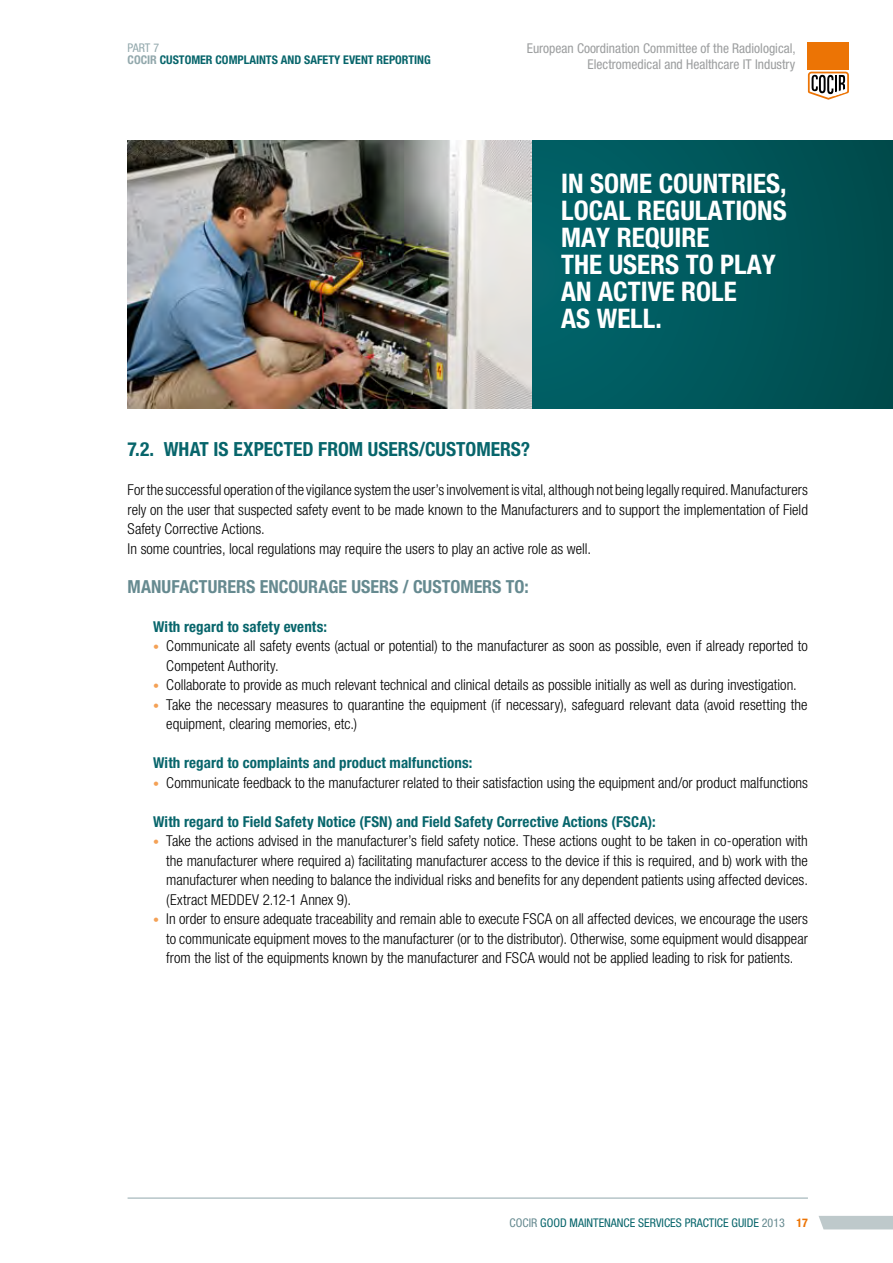
<style>
.page{position:relative;width:893px;height:1263px;background:#fff}
.page>*{position:absolute;margin:0;border:0;box-sizing:border-box;transform-origin:0 0}
.t1{font:700 condensed 27px/27px "Helvetica Neue LT Std";color:#fff}
.t2{font:700 condensed 19.5px "Helvetica Neue LT Std";color:#07656b}
.t3{font:700 condensed 18px "Helvetica Neue LT Std";color:#668a90}
.t4{font:300 condensed 15px/19.5px "Helvetica Neue LT Std";color:#000}
.t5{font:700 condensed 15px "Helvetica Neue LT Std";letter-spacing:.005em;color:#07656b}
.t6{font:condensed 13.5px/16.2px "Helvetica Neue";color:#9c9e9f;text-align:right}
.t7{font:condensed 12px "Helvetica Neue";color:#07656b}
.t8{font:700 condensed 12px "Helvetica Neue";color:#07656b}
.t9{font:condensed 12px "Helvetica Neue";color:#92a8ac}
.s1{color:#92a8ac}
.s2{font-size:12px;color:#f4a156}
.s3{color:#668a90}
.s4{font-weight:700;color:#ec7405}
</style>
<div class="page">
<svg style="left:808px;top:72px;width:41px;height:28px"></svg>
<div style="left:808px;top:43px;width:41px;height:27px;background:#ec7405"></div>
<svg style="left:819px;top:1216px;width:74px;height:13px"></svg>
<hr style="left:128px;top:1198px;width:680px;height:1px;background:#92a8ac">
<svg style="left:531px;top:140px;width:362px;height:268px;background:#01585c"></svg>
<img style="left:128px;top:140px;width:403px;height:268px">
<p class="t9" style="left:128px;top:41px;width:33px">PART 7</p>
<p class="t8" style="left:128px;top:52px;width:305px"><span class="s1">COCIR</span> CUSTOMER COMPLAINTS AND SAFETY EVENT REPORTING</p>
<p class="t6" style="left:527px;top:40px;width:271px">European Coordination Committee of the Radiological,<br>Electromedical and Healthcare IT Industry</p>
<p class="t1" style="left:561px;top:169px;width:227px">IN SOME COUNTRIES,<br>LOCAL REGULATIONS<br>MAY REQUIRE<br>THE USERS TO PLAY<br>AN ACTIVE ROLE<br>AS WELL.</p>
<p class="t2" style="left:128px;top:437px;width:404px">7.2. WHAT IS EXPECTED FROM USERS/CUSTOMERS?</p>
<p class="t4" style="left:128px;top:480px;width:682px;text-align:justify">For the successful operation of the vigilance system the user’s involvement is vital, although not being legally required. Manufacturers rely on the user that suspected safety event to be made known to the Manufacturers and to support the implementation of Field Safety Corrective Actions.</p>
<p class="t4" style="left:128px;top:538px;width:462px">In some countries, local regulations may require the users to play an active role as well.</p>
<p class="t3" style="left:128px;top:575px;width:403px">MANUFACTURERS ENCOURAGE USERS / CUSTOMERS TO:</p>
<p class="t5" style="left:153px;top:617px;width:175px">With regard to safety events:</p>
<p class="t4" style="left:166px;top:636px;width:643px;text-indent:-13px"><span class="s2">•</span> Communicate all safety events (actual or potential) to the manufacturer as soon as possible, even if already reported to<br>Competent Authority.</p>
<p class="t4" style="left:153px;top:675px;width:643px"><span class="s2">•</span> Collaborate to provide as much relevant technical and clinical details as possible initially as well as during investigation.</p>
<p class="t4" style="left:166px;top:694px;width:643px;text-indent:-13px"><span class="s2">•</span> Take the necessary measures to quarantine the equipment (if necessary), safeguard relevant data (avoid resetting the equipment, clearing memories, etc.)</p>
<p class="t5" style="left:153px;top:754px;width:321px">With regard to complaints and product malfunctions:</p>
<p class="t4" style="left:153px;top:772px;width:656px"><span class="s2">•</span> Communicate feedback to the manufacturer related to their satisfaction using the equipment and/or product malfunctions</p>
<p class="t5" style="left:153px;top:812px;width:504px">With regard to Field Safety Notice (FSN) and Field Safety Corrective Actions (FSCA):</p>
<p class="t4" style="left:166px;top:831px;width:643px;text-indent:-13px"><span class="s2">•</span> Take the actions advised in the manufacturer’s field safety notice. These actions ought to be taken in co-operation with the manufacturer where required a) facilitating manufacturer access to the device if this is required, and b) work with the manufacturer when needing to balance the individual risks and benefits for any dependent patients using affected devices. (Extract MEDDEV 2.12-1 Annex 9).</p>
<p class="t4" style="left:166px;top:909px;width:643px;text-align:justify;text-indent:-13px"><span class="s2">•</span> In order to ensure adequate traceability and remain able to execute FSCA on all affected devices, we encourage the users to communicate equipment moves to the manufacturer (or to the distributor). Otherwise, some equipment would disappear from the list of the equipments known by the manufacturer and FSCA would not be applied leading to risk for patients.</p>
<p class="t7" style="left:510px;top:1216px;width:300px"><span class="s3">COCIR</span> GOOD MAINTENANCE SERVICES PRACTICE GUIDE <span class="s3">2013</span> <span class="s4">17</span></p>
</div>
